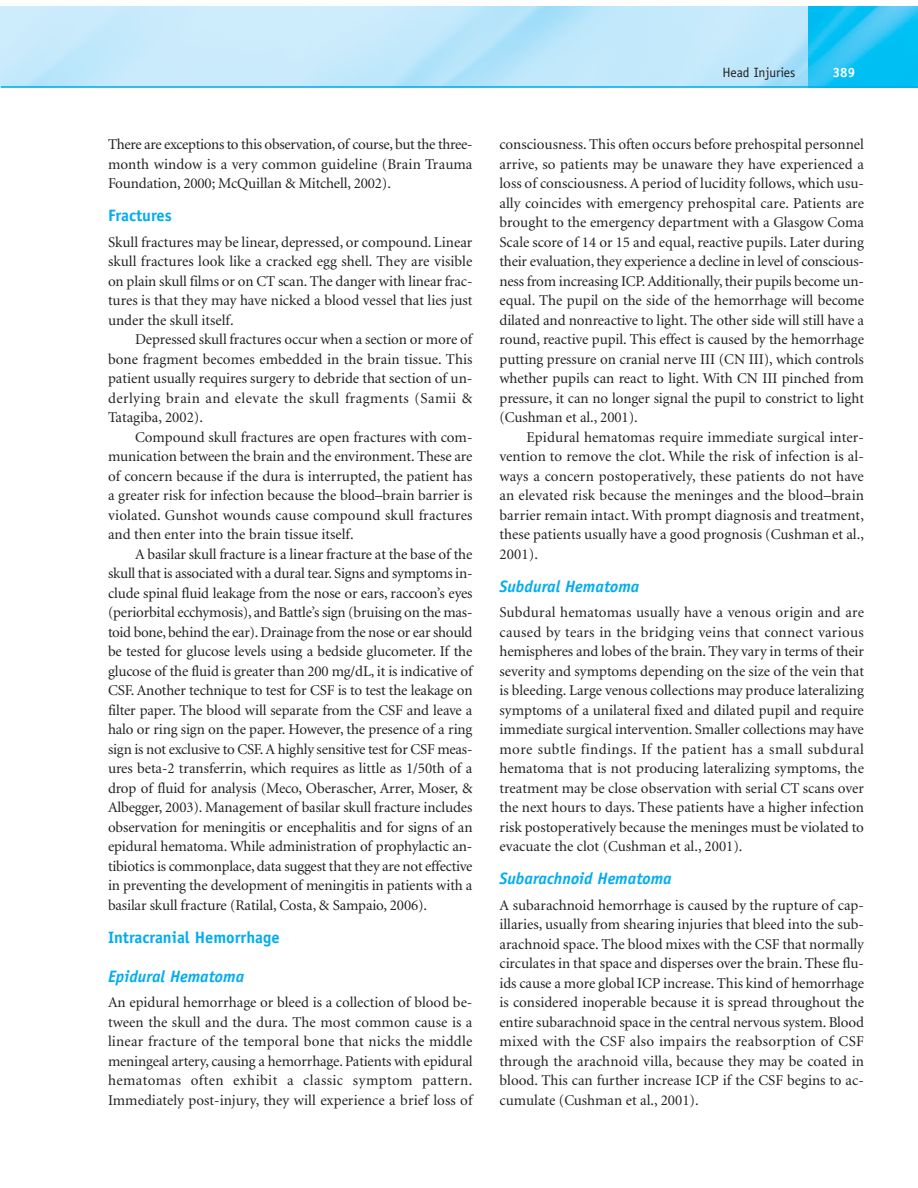
<style>
.page{position:relative;width:918px;height:1188px;background:#fff}
.page>*{position:absolute;margin:0;border:0;box-sizing:border-box;transform-origin:0 0}
.t1{font:italic 700 16.5px "Officina Sans";color:#00adef}
.t2{font:700 16.5px "Officina Sans";color:#00adef}
.t3{font:15px/19.5px "Minion";color:#231f20;text-align:justify}
.t4{font:13.5px "Officina Sans";color:#231f20}
.t5{font:700 13.5px "Officina Sans";color:#fff}
</style>
<div class="page">
<svg style="left:0;top:6px;width:918px;height:82px;background:#abe3f9"></svg>
<p class="t3" style="left:108px;top:136px;width:366px">There are exceptions to this observation, of course, but the three&shy;month window is a very common guideline (Brain Trauma Foundation, 2000; McQuillan &amp; Mitchell, 2002).</p>
<p class="t2" style="left:108px;top:209px;width:65px">Fractures</p>
<p class="t3" style="left:108px;top:233px;width:366px">Skull fractures may be linear, depressed, or compound. Linear skull fractures look like a cracked egg shell. They are visible on plain skull films or on CT scan. The danger with linear frac&shy;tures is that they may have nicked a blood vessel that lies just under the skull itself.</p>
<p class="t3" style="left:108px;top:331px;width:366px;text-indent:27px">Depressed skull fractures occur when a section or more of bone fragment becomes embedded in the brain tissue. This patient usually requires surgery to debride that section of un&shy;derlying brain and elevate the skull fragments (Samii &amp; Tatagiba, 2002).</p>
<p class="t3" style="left:108px;top:428px;width:366px;text-indent:27px">Compound skull fractures are open fractures with com&shy;munication between the brain and the environment. These are of concern because if the dura is interrupted, the patient has a greater risk for infection because the blood–brain barrier is violated. Gunshot wounds cause compound skull fractures and then enter into the brain tissue itself.</p>
<p class="t3" style="left:108px;top:545px;width:366px;text-indent:27px">A basilar skull fracture is a linear fracture at the base of the skull that is associated with a dural tear. Signs and symptoms in&shy;clude spinal fluid leakage from the nose or ears, raccoon’s eyes (periorbital ecchymosis), and Battle’s sign (bruising on the mas&shy;toid bone, behind the ear). Drainage from the nose or ear should be tested for glucose levels using a bedside glucometer. If the glucose of the fluid is greater than 200 mg/dL, it is indicative of CSF. Another technique to test for CSF is to test the leakage on filter paper. The blood will separate from the CSF and leave a halo or ring sign on the paper. However, the presence of a ring sign is not exclusive to CSF. A highly sensitive test for CSF meas&shy;ures beta-2 transferrin, which requires as little as 1/50th of a drop of fluid for analysis (Meco, Oberascher, Arrer, Moser, &amp; Albegger, 2003). Management of basilar skull fracture includes observation for meningitis or encephalitis and for signs of an epidural hematoma. While administration of prophylactic an&shy;tibiotics is commonplace, data suggest that they are not effective in preventing the development of meningitis in patients with a basilar skull fracture (Ratilal, Costa, &amp; Sampaio, 2006).</p>
<p class="t2" style="left:108px;top:931px;width:173px">Intracranial Hemorrhage</p>
<p class="t1" style="left:108px;top:970px;width:138px">Epidural Hematoma</p>
<p class="t3" style="left:108px;top:994px;width:366px">An epidural hemorrhage or bleed is a collection of blood be&shy;tween the skull and the dura. The most common cause is a linear fracture of the temporal bone that nicks the middle meningeal artery, causing a hemorrhage. Patients with epidural hematomas often exhibit a classic symptom pattern.<br>Immediately post-injury, they will experience a brief loss of</p>
<p class="t4" style="left:722px;top:68px;width:75px">Head Injuries</p>
<p class="t5" style="left:833px;top:67px;width:24px">389</p>
<p class="t3" style="left:500px;top:136px;width:366px">consciousness. This often occurs before prehospital personnel arrive, so patients may be unaware they have experienced a loss of consciousness. A period of lucidity follows, which usu&shy;ally coincides with emergency prehospital care. Patients are brought to the emergency department with a Glasgow Coma Scale score of 14 or 15 and equal, reactive pupils. Later during their evaluation, they experience a decline in level of conscious&shy;ness from increasing ICP. Additionally, their pupils become un&shy;equal. The pupil on the side of the hemorrhage will become dilated and nonreactive to light. The other side will still have a round, reactive pupil. This effect is caused by the hemorrhage putting pressure on cranial nerve III (CN III), which controls whether pupils can react to light. With CN III pinched from pressure, it can no longer signal the pupil to constrict to light (Cushman et al., 2001).</p>
<p class="t3" style="left:500px;top:428px;width:366px;text-indent:27px">Epidural hematomas require immediate surgical inter&shy;vention to remove the clot. While the risk of infection is al&shy;ways a concern postoperatively, these patients do not have an elevated risk because the meninges and the blood–brain barrier remain intact. With prompt diagnosis and treatment, these patients usually have a good prognosis (Cushman et al., 2001).</p>
<p class="t1" style="left:500px;top:580px;width:141px">Subdural Hematoma</p>
<p class="t3" style="left:500px;top:604px;width:366px">Subdural hematomas usually have a venous origin and are caused by tears in the bridging veins that connect various hemispheres and lobes of the brain. They vary in terms of their severity and symptoms depending on the size of the vein that is bleeding. Large venous collections may produce lateralizing symptoms of a unilateral fixed and dilated pupil and require immediate surgical intervention. Smaller collections may have more subtle findings. If the patient has a small subdural hematoma that is not producing lateralizing symptoms, the treatment may be close observation with serial CT scans over the next hours to days. These patients have a higher infection risk postoperatively because the meninges must be violated to evacuate the clot (Cushman et al., 2001).</p>
<p class="t1" style="left:500px;top:872px;width:174px">Subarachnoid Hematoma</p>
<p class="t3" style="left:500px;top:896px;width:366px">A subarachnoid hemorrhage is caused by the rupture of cap&shy;illaries, usually from shearing injuries that bleed into the sub&shy;arachnoid space. The blood mixes with the CSF that normally circulates in that space and disperses over the brain. These flu&shy;ids cause a more global ICP increase. This kind of hemorrhage is considered inoperable because it is spread throughout the entire subarachnoid space in the central nervous system. Blood mixed with the CSF also impairs the reabsorption of CSF through the arachnoid villa, because they may be coated in blood. This can further increase ICP if the CSF begins to ac&shy;cumulate (Cushman et al., 2001).</p>
</div>
